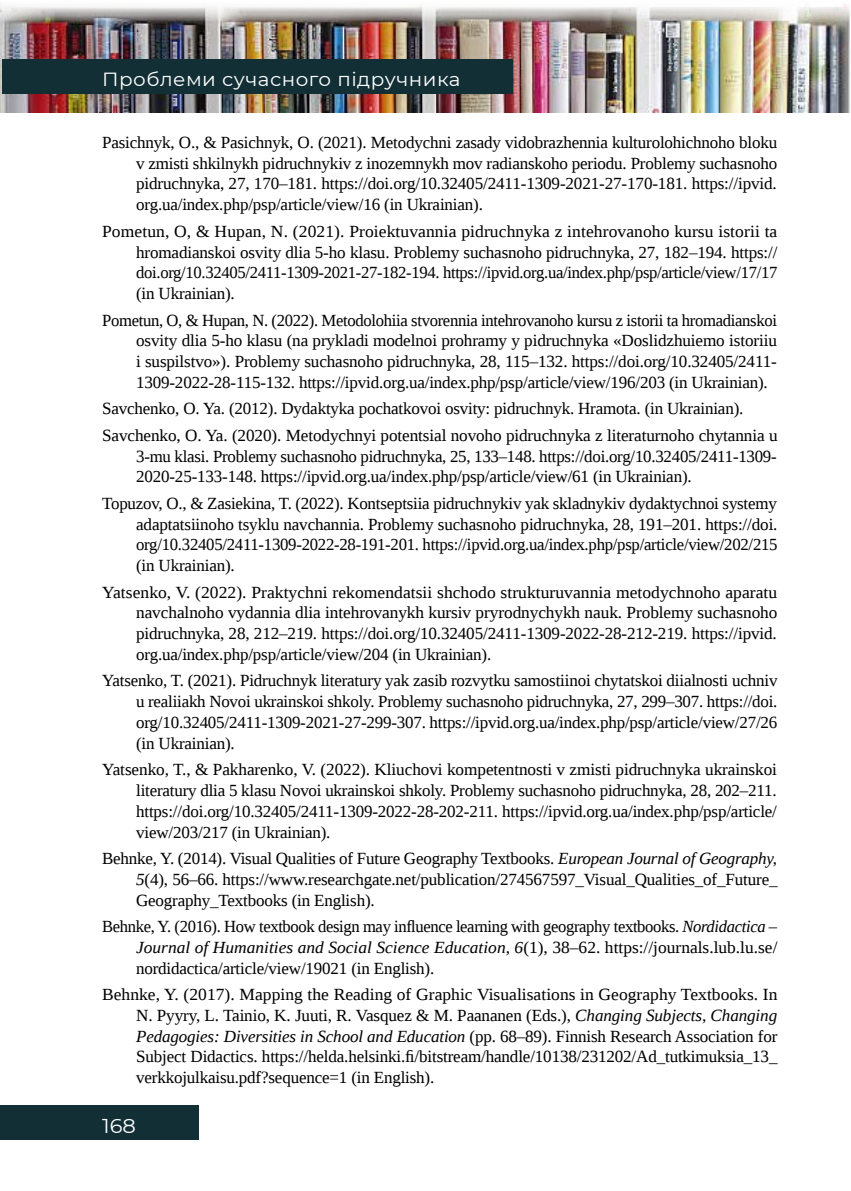
<style>
.page{position:relative;width:851px;height:1191px;background:#fff}
.page>*{position:absolute;margin:0;border:0;box-sizing:border-box;transform-origin:0 0}
.t1{font:20px "Montserrat";color:#fff;scale:1.05 1}
.t2{font:19px "Montserrat";letter-spacing:.025em;color:#fff;scale:1.05 1}
.t3{font:17px/20.8px "Liberation Serif";letter-spacing:-.01em;color:#000;text-align:justify}
.s1{font-style:italic}
</style>
<div class="page">
<img style="left:0;top:4px;width:850px;height:109px">
<div style="left:2px;top:60px;width:510px;height:34px;background:#122f35"></div>
<div style="left:0;top:1106px;width:198px;height:34px;background:#122f35"></div>
<p class="t2" style="left:102px;top:66px;width:343px">Проблеми сучасного підручника</p>
<p class="t3" style="left:136px;top:132px;width:642px;text-indent:-34px">Pasichnyk, O., &amp; Pasichnyk, O. (2021). Metodychni zasady vidobrazhennia kulturolohichnoho bloku v zmisti shkilnykh pidruchnykiv z inozemnykh mov radianskoho periodu. Problemy suchasnoho pidruchnyka, 27, 170–181. https://doi.org/10.32405/2411-1309-2021-27-170-181. https://ipvid. org.ua/index.php/psp/article/view/16 (in Ukrainian).</p>
<p class="t3" style="left:136px;top:220px;width:642px;text-indent:-34px">Pometun, O, &amp; Hupan, N. (2021). Proiektuvannia pidruchnyka z intehrovanoho kursu istorii ta hromadianskoi osvity dlia 5-ho klasu. Problemy suchasnoho pidruchnyka, 27, 182–194. https:// doi.org/10.32405/2411-1309-2021-27-182-194. https://ipvid.org.ua/index.php/psp/article/view/17/17 (in Ukrainian).</p>
<p class="t3" style="left:136px;top:309px;width:642px;text-indent:-34px">Pometun, O, &amp; Hupan, N. (2022). Metodolohiia stvorennia intehrovanoho kursu z istorii ta hromadianskoi osvity dlia 5-ho klasu (na prykladi modelnoi prohramy y pidruchnyka «Doslidzhuiemo istoriiu i suspilstvo»). Problemy suchasnoho pidruchnyka, 28, 115–132. https://doi.org/10.32405/2411- 1309-2022-28-115-132. https://ipvid.org.ua/index.php/psp/article/view/196/203 (in Ukrainian).</p>
<p class="t3" style="left:102px;top:395px;width:676px;line-height:26.4px">Savchenko, O. Ya. (2012). Dydaktyka pochatkovoi osvity: pidruchnyk. Hramota. (in Ukrainian).<br>Savchenko, O. Ya. (2020). Metodychnyi potentsial novoho pidruchnyka z literaturnoho chytannia u</p>
<p class="t3" style="left:136px;top:445px;width:642px">3-mu klasi. Problemy suchasnoho pidruchnyka, 25, 133–148. https://doi.org/10.32405/2411-1309-<br>2020-25-133-148. https://ipvid.org.ua/index.php/psp/article/view/61 (in Ukrainian).</p>
<p class="t3" style="left:136px;top:492px;width:643px;text-indent:-34px">Topuzov, O., &amp; Zasiekina, T. (2022). Kontseptsiia pidruchnykiv yak skladnykiv dydaktychnoi systemy adaptatsiinoho tsyklu navchannia. Problemy suchasnoho pidruchnyka, 28, 191–201. https://doi. org/10.32405/2411-1309-2022-28-191-201. https://ipvid.org.ua/index.php/psp/article/view/202/215 (in Ukrainian).</p>
<p class="t3" style="left:136px;top:581px;width:642px;text-indent:-34px">Yatsenko, V. (2022). Praktychni rekomendatsii shchodo strukturuvannia metodychnoho aparatu navchalnoho vydannia dlia intehrovanykh kursiv pryrodnychykh nauk. Problemy suchasnoho pidruchnyka, 28, 212–219. https://doi.org/10.32405/2411-1309-2022-28-212-219. https://ipvid. org.ua/index.php/psp/article/view/204 (in Ukrainian).</p>
<p class="t3" style="left:136px;top:670px;width:642px;text-indent:-34px">Yatsenko, T. (2021). Pidruchnyk literatury yak zasib rozvytku samostiinoi chytatskoi diialnosti uchniv u realiiakh Novoi ukrainskoi shkoly. Problemy suchasnoho pidruchnyka, 27, 299–307. https://doi. org/10.32405/2411-1309-2021-27-299-307. https://ipvid.org.ua/index.php/psp/article/view/27/26 (in Ukrainian).</p>
<p class="t3" style="left:136px;top:759px;width:642px;text-indent:-34px">Yatsenko, T., &amp; Pakharenko, V. (2022). Kliuchovi kompetentnosti v zmisti pidruchnyka ukrainskoi literatury dlia 5 klasu Novoi ukrainskoi shkoly. Problemy suchasnoho pidruchnyka, 28, 202–211. https://doi.org/10.32405/2411-1309-2022-28-202-211. https://ipvid.org.ua/index.php/psp/article/ view/203/217 (in Ukrainian).</p>
<p class="t3" style="left:136px;top:848px;width:643px;text-indent:-34px">Behnke, Y. (2014). Visual Qualities of Future Geography Textbooks. <span class="s1">European Journal of Geography, 5</span>(4), 56–66. https://www.researchgate.net/publication/274567597_Visual_Qualities_of_Future_ Geography_Textbooks (in English).</p>
<p class="t3" style="left:136px;top:916px;width:642px;text-indent:-34px">Behnke, Y. (2016). How textbook design may influence learning with geography textbooks. <span class="s1">Nordidactica – Journal of Humanities and Social Science Education, 6</span>(1), 38–62. https://journals.lub.lu.se/ nordidactica/article/view/19021 (in English).</p>
<p class="t3" style="left:136px;top:984px;width:642px;text-indent:-34px">Behnke, Y. (2017). Mapping the Reading of Graphic Visualisations in Geography Textbooks. In N. Pyyry, L. Tainio, K. Juuti, R. Vasquez &amp; M. Paananen (Eds.), <span class="s1">Changing Subjects, Changing Pedagogies: Diversities in School and Education</span> (pp. 68–89). Finnish Research Association for Subject Didactics. https://helda.helsinki.fi/bitstream/handle/10138/231202/Ad_tutkimuksia_13_ verkkojulkaisu.pdf?sequence=1 (in English).</p>
<p class="t1" style="left:102px;top:1111px;width:34px">168</p>
</div>
